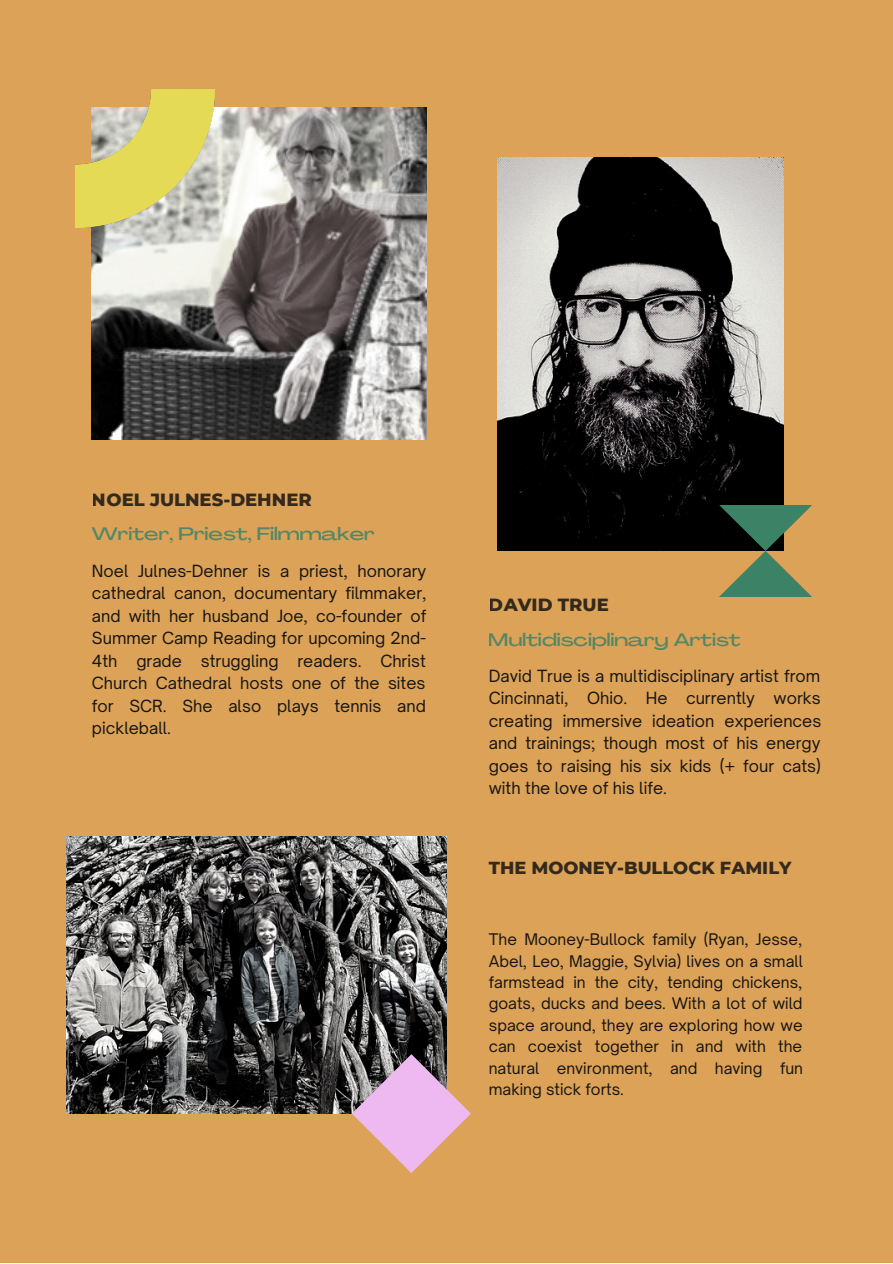
<style>
.page{position:relative;width:893px;height:1264px;background:#fff}
.page>*{position:absolute;margin:0;border:0;box-sizing:border-box;transform-origin:0 0}
.t1{font:800 18px "Montserrat";color:#161412}
.t2{font:500 17.85px "Agrandir Grand";color:#3c8267}
.t3{font:800 17.7px "Montserrat";color:#161412}
.t4{font:16.05px/22.5px "Open Sauce One";color:#161412;text-align:justify}
.t5{font:15.3px/21.3px "Open Sauce One";color:#161412;text-align:justify}
</style>
<div class="page">
<div style="left:0;top:0;width:892px;height:1262px;background:#dba258"></div>
<img style="left:66px;top:836px;width:380px;height:277px">
<img style="left:92px;top:108px;width:334px;height:331px">
<img style="left:497px;top:157px;width:286px;height:393px">
<svg style="left:352px;top:1054px;width:119px;height:119px"></svg>
<img style="left:76px;top:89px;width:138px;height:138px">
<img style="left:719px;top:505px;width:92px;height:91px">
<p class="t1" style="left:92px;top:489px;width:221px">NOEL JULNES-DEHNER</p>
<p class="t2" style="left:92px;top:527px;width:284px">Writer, Priest, Filmmaker</p>
<p class="t4" style="left:92px;top:559px;width:336px">Noel Julnes-Dehner is a priest, honorary cathedral canon, documentary filmmaker, and with her husband Joe, co-founder of Summer Camp Reading for upcoming 2nd-4th grade struggling readers. Christ Church Cathedral hosts one of the sites for SCR. She also plays tennis and pickleball.</p>
<p class="t1" style="left:489px;top:594px;width:121px">DAVID TRUE</p>
<p class="t2" style="left:489px;top:632px;width:253px">Multidisciplinary Artist</p>
<p class="t4" style="left:489px;top:664px;width:334px">David True is a multidisciplinary artist from Cincinnati, Ohio. He currently works creating immersive ideation experiences and trainings; though most of his energy goes to raising his six kids (+ four cats) with the love of his life.</p>
<p class="t3" style="left:489px;top:856px;width:304px">THE MOONEY-BULLOCK FAMILY</p>
<p class="t5" style="left:489px;top:928px;width:316px">The Mooney-Bullock family (Ryan, Jesse, Abel, Leo, Maggie, Sylvia) lives on a small farmstead in the city, tending chickens, goats, ducks and bees. With a lot of wild space around, they are exploring how we can coexist together in and with the natural environment, and having fun making stick forts.</p>
</div>
